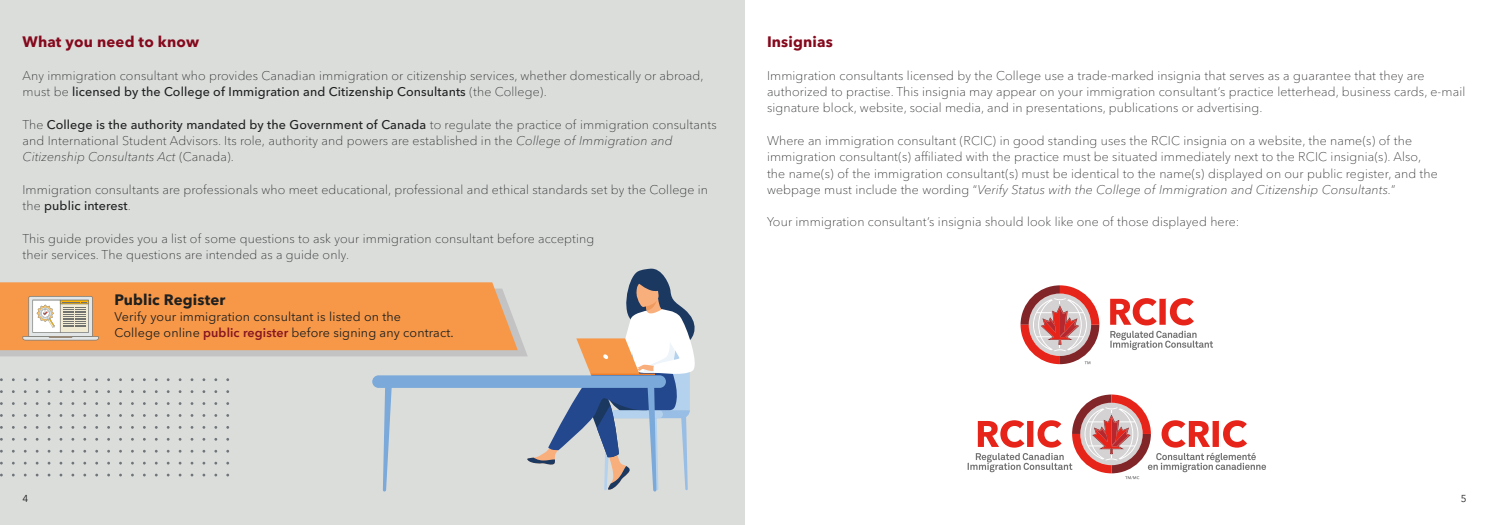
<style>
.page{position:relative;width:1489px;height:525px;background:#fff}
.page>*{position:absolute;margin:0;border:0;box-sizing:border-box;transform-origin:0 0}
.t1{font:700 15px "Avenir Next LT Pro";letter-spacing:.01em;color:#85091d}
.t2{font:700 15px "Avenir Next LT Pro";letter-spacing:.01em;color:#1f2020}
.t3{font:100 12.5px/16.2px "Avenir Next LT Pro";letter-spacing:.01em;color:#1f2020}
.t4{font:12.5px/16.2px "Avenir Next LT Pro";letter-spacing:.01em;color:#1f2020}
.t5{font:10px "Avenir Next LT Pro";color:#1f2020}
.s1{font-weight:500}
.s2{font-style:italic}
.s3{font-weight:600;color:#851520}
</style>
<div class="page">
<div style="left:0;top:0;width:744px;height:524px;background:#dbdddb"></div>
<svg style="left:0;top:331px;width:527px;height:25px;background:#c5c2c0"></svg>
<div style="left:0;top:282px;width:518px;height:68px;background:#f79848"></div>
<svg style="left:383px;top:387px;width:9px;height:104px"></svg>
<svg style="left:527px;top:268px;width:168px;height:223px"></svg>
<div style="left:372px;top:375px;width:294px;height:12px;background:#7ba9da;border-radius:6px"></div>
<svg style="left:1110px;top:298px;width:102px;height:52px"></svg>
<svg style="left:1020px;top:285px;width:79px;height:79px"></svg>
<svg style="left:967px;top:394px;width:298px;height:85px"></svg>
<svg style="left:22px;top:296px;width:77px;height:44px"></svg>
<p class="t1" style="left:22px;top:33px;width:178px">What you need to know</p>
<p class="t3" style="left:22px;top:67px;width:682px">Any immigration consultant who provides Canadian immigration or citizenship services, whether domestically or abroad, must be <span class="s1">licensed by the College of Immigration and Citizenship Consultants</span> (the College).</p>
<p class="t3" style="left:22px;top:116px;width:695px">The <span class="s1">College is the authority mandated by the Government of Canada</span> to regulate the practice of immigration consultants and International Student Advisors. Its role, authority and powers are established in the <span class="s2">College of Immigration and<br>Citizenship Consultants Act</span> (Canada).</p>
<p class="t3" style="left:22px;top:181px;width:687px">Immigration consultants are professionals who meet educational, professional and ethical standards set by the College in the <span class="s1">public interest</span>.</p>
<p class="t3" style="left:22px;top:230px;width:573px">This guide provides you a list of some questions to ask your immigration consultant before accepting their services. The questions are intended as a guide only.</p>
<p class="t2" style="left:115px;top:290px;width:112px">Public Register</p>
<p class="t4" style="left:115px;top:308px;width:341px">Verify your immigration consultant is listed on the<br>College online <span class="s3">public register</span> before signing any contract.</p>
<p class="t1" style="left:767px;top:33px;width:67px">Insignias</p>
<p class="t3" style="left:767px;top:67px;width:699px">Immigration consultants licensed by the College use a trade-marked insignia that serves as a guarantee that they are authorized to practise. This insignia may appear on your immigration consultant’s practice letterhead, business cards, e-mail signature block, website, social media, and in presentations, publications or advertising.</p>
<p class="t3" style="left:767px;top:132px;width:672px">Where an immigration consultant (RCIC) in good standing uses the RCIC insignia on a website, the name(s) of the immigration consultant(s) affiliated with the practice must be situated immediately next to the RCIC insignia(s). Also, the name(s) of the immigration consultant(s) must be identical to the name(s) displayed on our public register, and the webpage must include the wording “<span class="s2">Verify Status with the College of Immigration and Citizenship Consultants.</span>”</p>
<p class="t3" style="left:767px;top:214px;width:474px">Your immigration consultant’s insignia should look like one of those displayed here:</p>
<p class="t5" style="left:22px;top:492px;width:7px">4</p>
<p class="t5" style="left:1460px;top:492px;width:7px">5</p>
</div>
